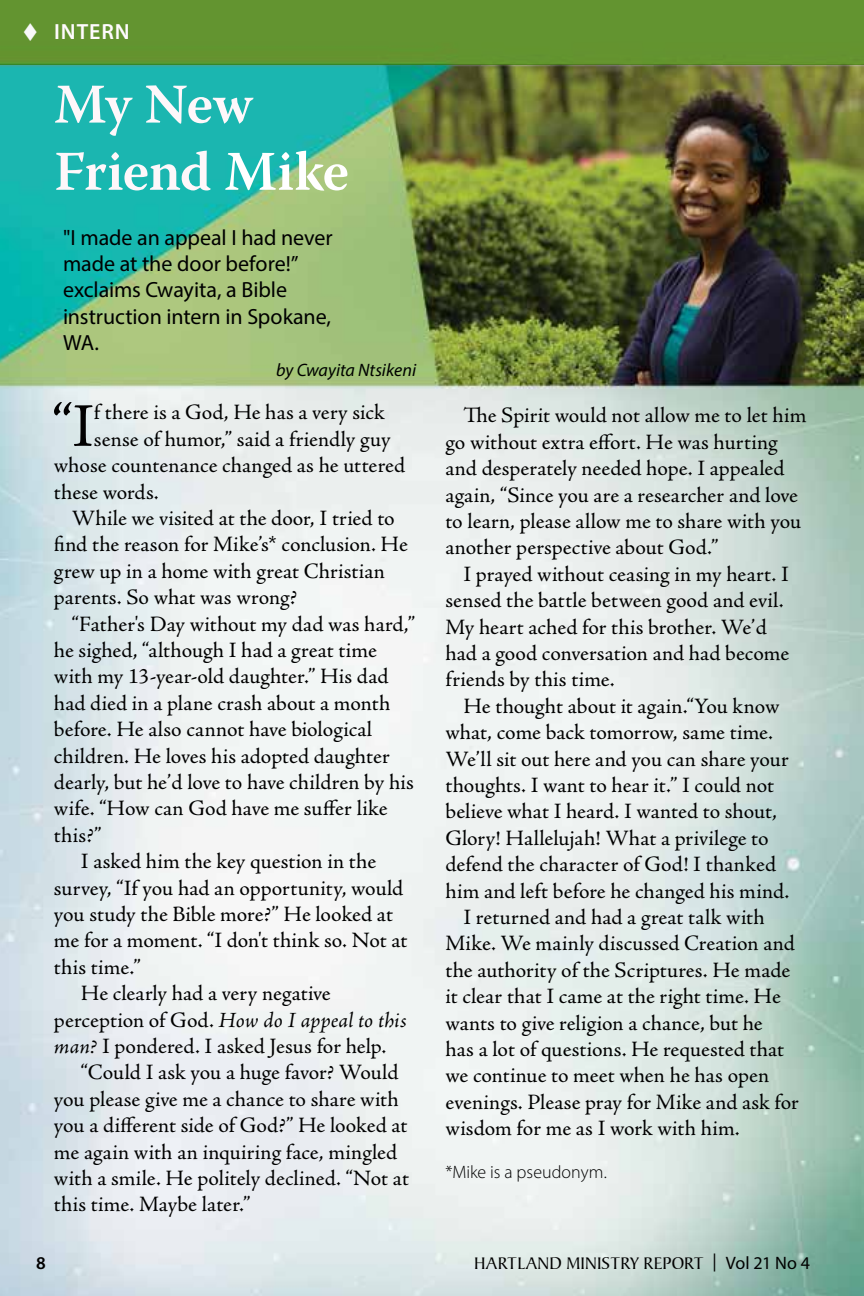
<style>
.page{position:relative;width:864px;height:1296px;background:#fff}
.page>*{position:absolute;margin:0;border:0;box-sizing:border-box;transform-origin:0 0}
.t1{font:62.4px "Adobe Jenson Pro";color:#000}
.t2{font:600 56px/67.2px "Warnock Pro";letter-spacing:-.015em;color:#fef7fa}
.t3{font:22px/26.4px "Adobe Jenson Pro";color:#000}
.t4{font:22px/26.4px "Myriad Pro";letter-spacing:-.005em;color:#000}
.t5{font:italic 22px "Adobe Jenson Pro";letter-spacing:.005em;color:#000}
.t6{font:600 22px "Myriad Pro";letter-spacing:.04em;color:#fffbfe}
.t7{font:18px "Baker Signet BT";letter-spacing:.005em;color:#000}
.t8{font:300 18px "Myriad Pro";color:#000}
.t9{font:italic 18px "Myriad Pro";color:#000}
.t10{font:600 18px "Myriad Pro";color:#000}
.s1{color:#f8f8f9}
.s2{color:#fff}
.s3{font-style:normal}
.s4{font-style:italic}
.s5{font-family:"Myriad Pro"}
</style>
<div class="page">
<img style="left:0;top:65px;width:864px;height:1231px">
<div style="left:0;top:0;width:864px;height:65px;background:#639430"></div>
<p class="t6" style="left:22px;top:17px;width:109px"><span class="s1">▼</span> INTERN</p>
<h2 class="t2" style="left:54px;top:70px;width:297px">My New<br>Friend <span class="s2">Mike</span></h2>
<p class="t4" style="left:63px;top:224px;width:271px">"I made an appeal I had never made at the door before!” exclaims Cwayita, a Bible instruction intern in Spokane,<br>WA.</p>
<p class="t9" style="left:276px;top:359px;width:142px">by Cwayita Ntsikeni</p>
<h1 class="t1" style="left:52px;top:391px;width:43px">“I</h1>
<p class="t3" style="left:94px;top:400px;width:292px">f there is a God, He has a very sick</p>
<p class="t3" style="left:94px;top:426px;width:298px">sense of humor,” said a friendly guy</p>
<p class="t3" style="left:54px;top:453px;width:353px">whose countenance changed as he uttered</p>
<p class="t3" style="left:54px;top:479px;width:106px">these words.</p>
<p class="t3" style="left:72px;top:505px;width:324px">While we visited at the door, I tried to</p>
<p class="t3" style="left:54px;top:532px;width:355px">find the reason for Mike’s* conclusion. He</p>
<p class="t3" style="left:54px;top:558px;width:333px">grew up in a home with great Christian</p>
<p class="t3" style="left:54px;top:585px;width:245px">parents. So what was wrong?</p>
<p class="t3" style="left:72px;top:611px;width:345px">“Father's Day without my dad was hard,”</p>
<p class="t3" style="left:54px;top:637px;width:324px">he sighed, “although I had a great time</p>
<p class="t3" style="left:54px;top:664px;width:336px">with my 13-year-old daughter.” His dad</p>
<p class="t3" style="left:54px;top:690px;width:338px">had died in a plane crash about a month</p>
<p class="t3" style="left:54px;top:717px;width:320px">before. He also cannot have biological</p>
<p class="t3" style="left:54px;top:743px;width:337px">children. He loves his adopted daughter</p>
<p class="t3" style="left:54px;top:769px;width:361px">dearly, but he’d love to have children by his</p>
<p class="t3" style="left:54px;top:796px;width:335px">wife. “How can God have me suffer like</p>
<p class="t3" style="left:54px;top:822px;width:49px">this?”</p>
<p class="t3" style="left:81px;top:849px;width:297px">I asked him the key question in the</p>
<p class="t3" style="left:54px;top:875px;width:351px">survey, “If you had an opportunity, would</p>
<p class="t3" style="left:54px;top:901px;width:340px">you study the Bible more?” He looked at</p>
<p class="t3" style="left:54px;top:928px;width:355px">me for a moment. “I don't think so. Not at</p>
<p class="t3" style="left:54px;top:954px;width:88px">this time.”</p>
<p class="t3" style="left:81px;top:981px;width:251px">He clearly had a very negative</p>
<p class="t5" style="left:54px;top:1007px;width:354px"><span class="s3">perception of God.</span> How do I appeal to this</p>
<p class="t3" style="left:54px;top:1033px;width:334px"><span class="s4">man?</span> I pondered. I asked Jesus for help.</p>
<p class="t3" style="left:81px;top:1060px;width:319px">“Could I ask you a huge favor? Would</p>
<p class="t3" style="left:54px;top:1086px;width:346px">you please give me a chance to share with</p>
<p class="t3" style="left:54px;top:1113px;width:355px">you a different side of God?” He looked at</p>
<p class="t3" style="left:54px;top:1139px;width:345px">me again with an inquiring face, mingled</p>
<p class="t3" style="left:54px;top:1165px;width:356px">with a smile. He politely declined. “Not at</p>
<p class="t3" style="left:54px;top:1192px;width:198px">this time. Maybe later.”</p>
<p class="t3" style="left:446px;top:403px;width:362px;text-indent:18px">The Spirit would not allow me to let him go without extra effort. He was hurting and desperately needed hope. I appealed again, “Since you are a researcher and love to learn, please allow me to share with you another perspective about God.”</p>
<p class="t3" style="left:446px;top:561px;width:345px;text-indent:18px">I prayed without ceasing in my heart. I sensed the battle between good and evil.<br>My heart ached for this brother. We’d had a good conversation and had become friends by this time.</p>
<p class="t3" style="left:464px;top:693px;width:317px">He thought about it again.“You know</p>
<p class="t3" style="left:446px;top:719px;width:329px">what, come back tomorrow, same time.</p>
<p class="t3" style="left:446px;top:746px;width:345px">We’ll sit out here and you can share your</p>
<p class="t3" style="left:446px;top:772px;width:330px">thoughts. I want to hear it.” I could not</p>
<p class="t3" style="left:446px;top:799px;width:333px">believe what I heard. I wanted to shout,</p>
<p class="t3" style="left:446px;top:825px;width:325px">Glory! Hallelujah! What a privilege to</p>
<p class="t3" style="left:446px;top:851px;width:332px">defend the character of God! I thanked</p>
<p class="t3" style="left:446px;top:878px;width:345px">him and left before he changed his mind.</p>
<p class="t3" style="left:464px;top:904px;width:303px">I returned and had a great talk with</p>
<p class="t3" style="left:446px;top:931px;width:351px">Mike. We mainly discussed Creation and</p>
<p class="t3" style="left:446px;top:957px;width:346px">the authority of the Scriptures. He made</p>
<p class="t3" style="left:446px;top:983px;width:337px">it clear that I came at the right time. He</p>
<p class="t3" style="left:446px;top:1010px;width:319px">wants to give religion a chance, but he</p>
<p class="t3" style="left:446px;top:1036px;width:340px">has a lot of questions. He requested that</p>
<p class="t3" style="left:446px;top:1063px;width:325px">we continue to meet when he has open</p>
<p class="t3" style="left:446px;top:1089px;width:355px">evenings. Please pray for Mike and ask for</p>
<p class="t3" style="left:446px;top:1115px;width:296px">wisdom for me as I work with him.</p>
<p class="t8" style="left:446px;top:1162px;width:163px">*Mike is a pseudonym.</p>
<p class="t10" style="left:36px;top:1252px;width:11px">8</p>
<p class="t7" style="left:474px;top:1253px;width:337px">HARTLAND MINISTRY REPORT <span class="s5">| Vol 21 No 4</span></p>
</div>
